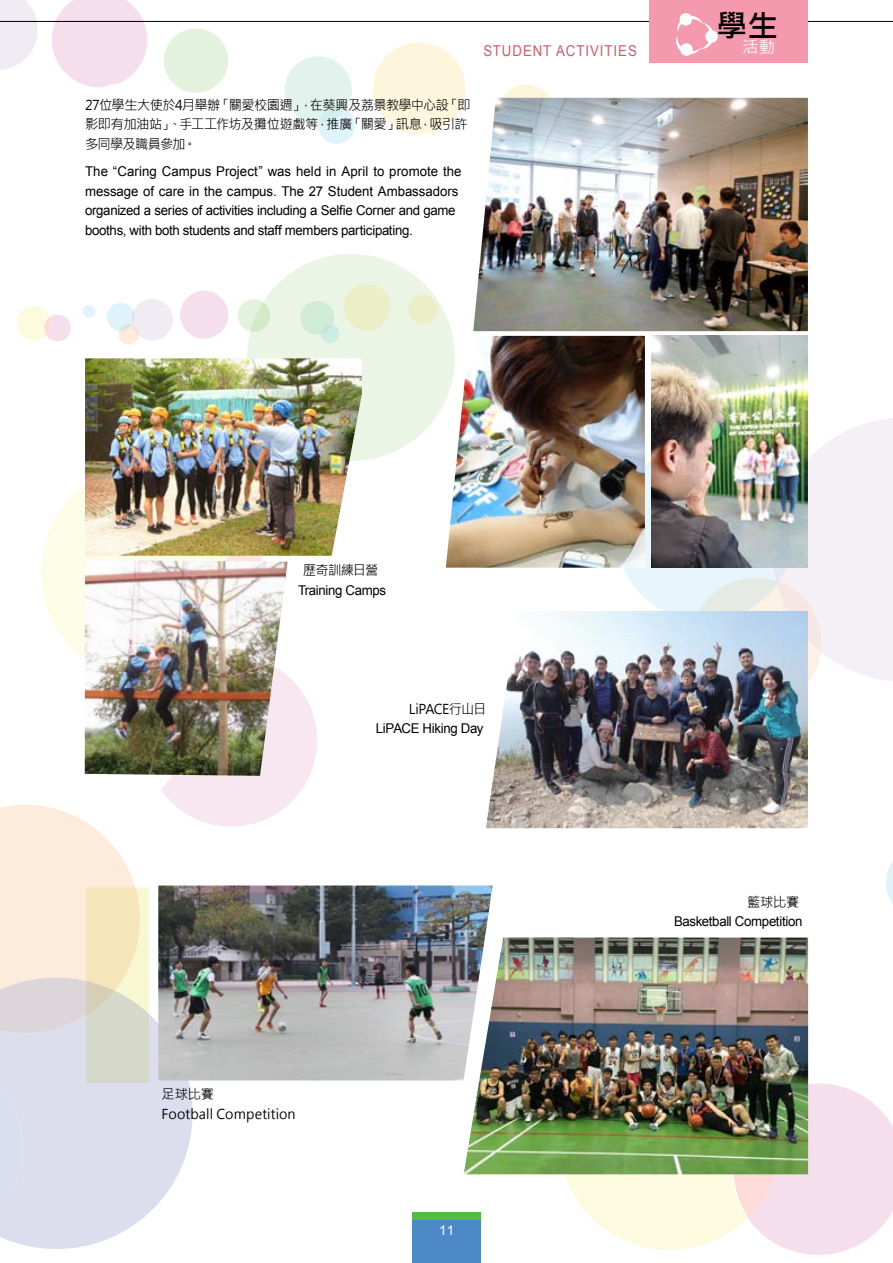
<style>
.page{position:relative;width:893px;height:1263px;background:#fff}
.page>*{position:absolute;margin:0;border:0;box-sizing:border-box;transform-origin:0 0}
.t1{font:700 30.75px "Microsoft Jheng Hei";color:#000}
.t2{font:16.5px "Microsoft Jheng Hei";color:#fff}
.t3{font:15px "Arial";letter-spacing:.075em;color:#ce5c67;scale:.88 1}
.t4{font:13.5px/19.5px "Arial";letter-spacing:-.02em;color:#000}
.t5{font:13.5px/19.5px "Microsoft Jheng Hei";letter-spacing:-.035em;color:#000}
.t6{font:13.5px/19.5px "Microsoft Jheng Hei";letter-spacing:.005em;color:#000}
.t7{font:13.5px "Arial";color:#fff}
</style>
<div class="page">
<svg style="left:49px;top:0;width:101px;height:87px"></svg>
<svg style="left:373px;top:42px;width:93px;height:93px"></svg>
<svg style="left:499px;top:84px;width:58px;height:14px"></svg>
<svg style="left:164px;top:28px;width:64px;height:65px"></svg>
<svg style="left:0;top:0;width:40px;height:70px"></svg>
<svg style="left:284px;top:56px;width:71px;height:88px"></svg>
<svg style="left:41px;top:484px;width:120px;height:209px;fill:#fdfce7"></svg>
<svg style="left:161px;top:556px;width:156px;height:271px"></svg>
<svg style="left:247px;top:254px;width:206px;height:206px;fill:#eaf5e5"></svg>
<svg style="left:623px;top:411px;width:270px;height:271px"></svg>
<div style="left:85px;top:886px;width:65px;height:198px;background:#f7f7d3;border:1px solid #fff"></div>
<img style="left:85px;top:358px;width:277px;height:198px">
<img style="left:486px;top:611px;width:322px;height:217px">
<img style="left:85px;top:560px;width:203px;height:216px">
<svg style="left:0;top:991px;width:199px;height:258px;fill:#dcdeed"></svg>
<svg style="left:548px;top:1174px;width:177px;height:76px;fill:#fcfbe0"></svg>
<svg style="left:725px;top:1075px;width:168px;height:180px"></svg>
<div style="left:0;top:1058px;width:28px;height:166px;background:#dcdeed"></div>
<svg style="left:886px;top:861px;width:7px;height:43px"></svg>
<svg style="left:0;top:804px;width:147px;height:233px"></svg>
<svg style="left:17px;top:306px;width:54px;height:35px"></svg>
<svg style="left:407px;top:294px;width:31px;height:31px"></svg>
<svg style="left:237px;top:299px;width:34px;height:33px"></svg>
<svg style="left:83px;top:305px;width:13px;height:13px"></svg>
<svg style="left:300px;top:283px;width:92px;height:60px"></svg>
<svg style="left:107px;top:290px;width:122px;height:55px"></svg>
<img style="left:446px;top:336px;width:199px;height:232px">
<img style="left:652px;top:336px;width:156px;height:232px">
<img style="left:473px;top:98px;width:335px;height:233px">
<img style="left:464px;top:937px;width:344px;height:237px">
<img style="left:158px;top:885px;width:335px;height:195px">
<hr style="left:0;top:21px;width:893px;height:1px;background:#000">
<div style="left:412px;top:1212px;width:68px;height:51px;background:#4e89c7"></div>
<div style="left:412px;top:1212px;width:68px;height:8px;background:#57b947"></div>
<div style="left:650px;top:0;width:158px;height:62px;background:#f59aae"></div>
<svg style="left:676px;top:13px;width:42px;height:43px"></svg>
<h1 class="t1" style="left:717px;top:7px;width:63px">學生</h1>
<p class="t3" style="left:483px;top:41px;width:176px">STUDENT ACTIVITIES</p>
<p class="t2" style="left:742px;top:37px;width:35px">活動</p>
<p class="t5" style="left:85px;top:95px;width:387px">27位學生大使於4月舉辦「關愛校園週」，在葵興及荔景教學中心設「即影即有加油站」、手工工作坊及攤位遊戲等，推廣「關愛」訊息，吸引許多同學及職員參加。</p>
<p class="t4" style="left:85px;top:162px;width:378px">The “Caring Campus Project” was held in April to promote the message of care in the campus. The 27 Student Ambassadors organized a series of activities including a Selfie Corner and game booths, with both students and staff members participating.</p>
<p class="t5" style="left:303px;top:561px;width:77px">歷奇訓練日營</p>
<p class="t4" style="left:298px;top:580px;width:90px">Training Camps</p>
<p class="t5" style="left:409px;top:700px;width:79px">LiPACE行山日</p>
<p class="t4" style="left:376px;top:719px;width:109px">LiPACE Hiking Day</p>
<p class="t6" style="left:162px;top:1085px;width:136px">足球比賽<br>Football Competition</p>
<p class="t7" style="left:439px;top:1221px;width:17px">11</p>
<p class="t5" style="left:747px;top:892px;width:54px">籃球比賽</p>
<p class="t4" style="left:674px;top:912px;width:130px">Basketball Competition</p>
</div>
